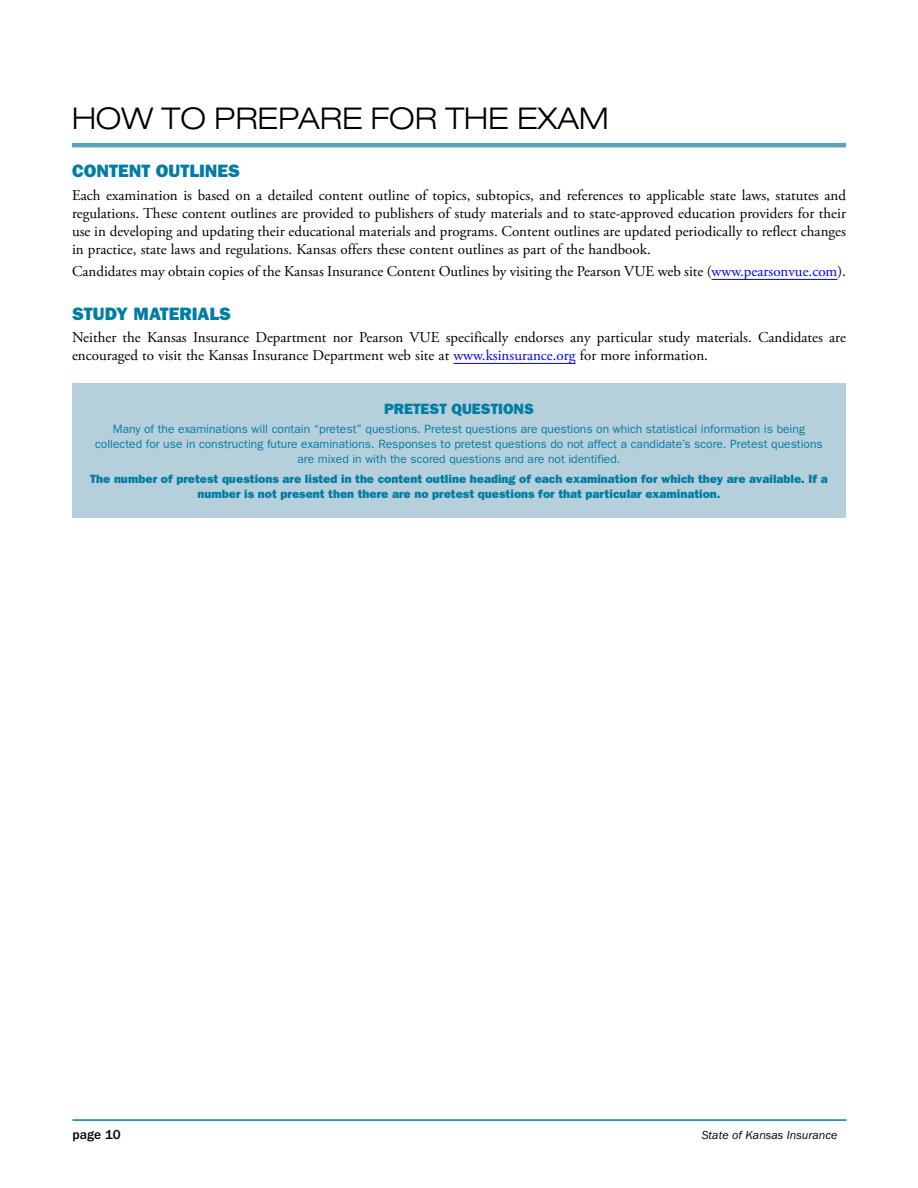
<style>
.page{position:relative;width:918px;height:1188px;background:#fff}
.page>*{position:absolute;margin:0;border:0;box-sizing:border-box;transform-origin:0 0}
.MAIN_HEAD{font:300 expanded 30px "Helvetica Neue LT Std";color:#000}
.A_Head{font:18px "ITC Franklin Gothic Std Hvy";color:#007da5}
.Text{font:15px/18px "Adobe Garamond Pro";color:#000;text-align:justify}
.Notes_Head{font:15px "ITC Franklin Gothic Std Hvy";color:#007da5}
.t1{font:500 13.5px "ITC Franklin Gothic Std";color:#000}
.Notes{font:12px/15px "ITC Franklin Gothic Std";color:#007da5;text-align:center}
.Notes-2{font:12px/15px "ITC Franklin Gothic Std Hvy";color:#007da5;text-align:center}
.t2{font:italic 12px "ITC Franklin Gothic Std";color:#000}
.s1{color:#00f}
</style>
<div class="page">
<hr style="left:72px;top:1119px;width:774px;height:2px;background:#007da5">
<hr style="left:72px;top:143px;width:774px;height:4px;background:#59a3bc">
<hr style="left:712px;top:279px;width:125px;height:1px;background:#00f">
<hr style="left:453px;top:363px;width:123px;height:1px;background:#00f">
<div style="left:72px;top:383px;width:774px;height:135px;background:#b6d0db"></div>
<p class="MAIN_HEAD" style="left:72px;top:101px;width:538px">HOW TO PREPARE FOR THE EXAM</p>
<p class="A_Head" style="left:72px;top:161px;width:170px">CONTENT OUTLINES</p>
<p class="Text" style="left:72px;top:187px;width:776px">Each examination is based on a detailed content outline of topics, subtopics, and references to applicable state laws, statutes and regulations. These content outlines are provided to publishers of study materials and to state-approved education providers for their use in developing and updating their educational materials and programs. Content outlines are updated periodically to reflect changes in practice, state laws and regulations. Kansas offers these content outlines as part of the handbook.</p>
<p class="Text" style="left:72px;top:263px;width:775px">Candidates may obtain copies of the Kansas Insurance Content Outlines by visiting the Pearson VUE web site (<span class="s1">www.pearsonvue.com</span>).</p>
<p class="A_Head" style="left:72px;top:303px;width:161px">STUDY MATERIALS</p>
<p class="Text" style="left:72px;top:329px;width:775px">Neither the Kansas Insurance Department nor Pearson VUE specifically endorses any particular study materials. Candidates are encouraged to visit the Kansas Insurance Department web site at <span class="s1">www.ksinsurance.org</span> for more information.</p>
<p class="Notes_Head" style="left:384px;top:400px;width:152px">PRETEST QUESTIONS</p>
<p class="Notes" style="left:95px;top:422px;width:729px">Many of the examinations will contain “pretest” questions. Pretest questions are questions on which statistical information is being collected for use in constructing future examinations. Responses to pretest questions do not affect a candidate’s score. Pretest questions are mixed in with the scored questions and are not identified.</p>
<p class="Notes-2" style="left:90px;top:471px;width:739px">The number of pretest questions are listed in the content outline heading of each examination for which they are available. If a number is not present then there are no pretest questions for that particular examination.</p>
<p class="t1" style="left:72px;top:1127px;width:50px">page 10</p>
<p class="t2" style="left:702px;top:1128px;width:137px">State of Kansas Insurance</p>
</div>
